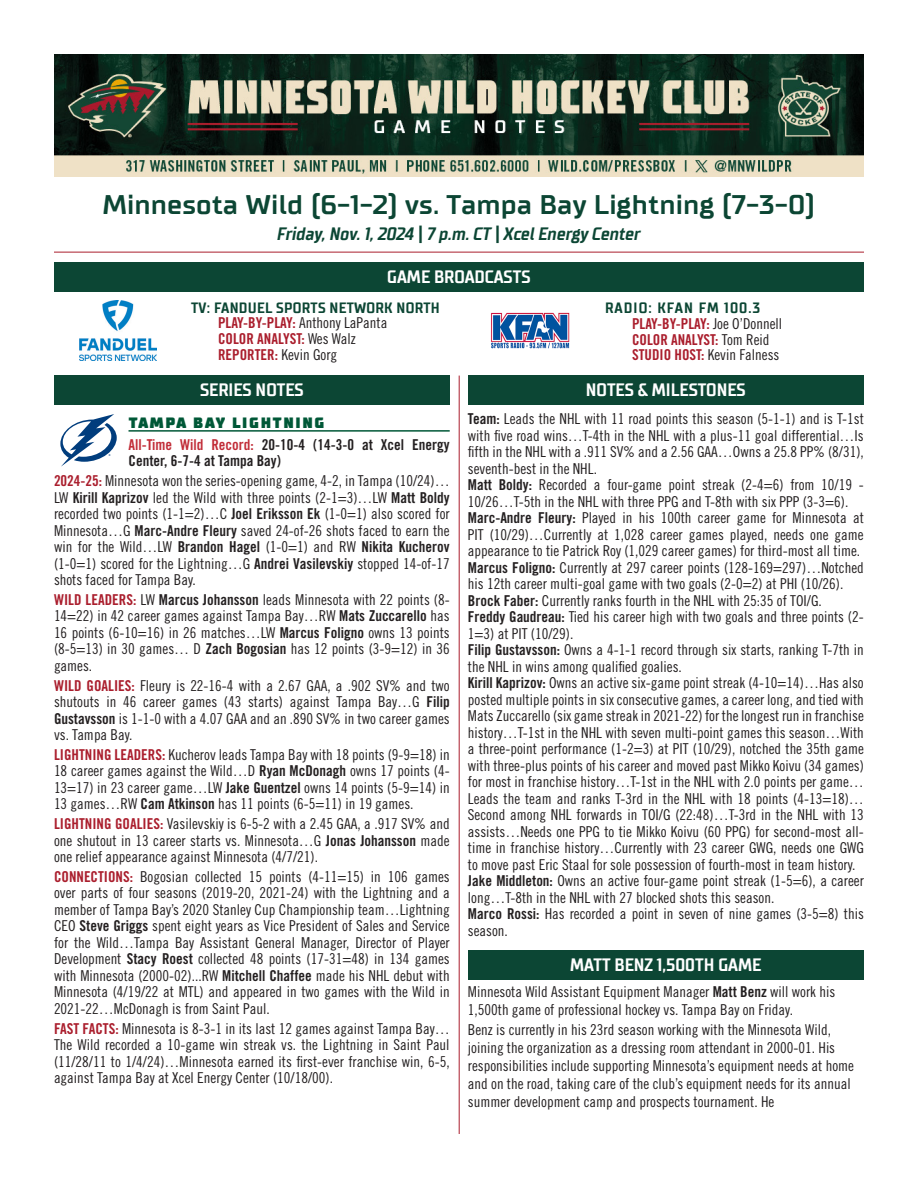
<style>
.page{position:relative;width:918px;height:1188px;background:#fff}
.page>*{position:absolute;margin:0;border:0;box-sizing:border-box;transform-origin:0 0}
.t1{font:700 27px "TT Supermolot";letter-spacing:.025em;color:#0c4634}
.Big_Player_Stat_Box{font:700 18px "TT Supermolot Condensed";color:#fff}
.t2{font:italic 700 18px "TT Supermolot Condensed";color:#0c4634}
.NHL_Series_Notes{font:15px/16.5px "Trade Gothic LT Std Cn 18";color:#231f20;text-align:justify}
.body_textt{font:15px/18px "Trade Gothic LT Std Cn 18";color:#231f20}
.t3{font:15px "Trade Gothic LT Std Bd Cn 20";color:#aa1e2d}
.NHL_Series_Notes-2{font:15px/16.5px "Trade Gothic LT Std Bd Cn 20";color:#231f20}
.t4{font:700 15px "TT Supermolot Condensed";letter-spacing:.02em;color:#0c4634}
.t5{font:900 15px "TT Supermolot";letter-spacing:.11em;color:#005837}
.t6{font:700 15px "TT Supermolot Condensed";letter-spacing:.075em;color:#0c4634}
.s1{font-style:normal}
.s2{font-family:"Trade Gothic LT Std Bd Cn 20";color:#aa1e2d}
.s3{font-family:"Trade Gothic LT Std Cn 18";color:#231f20}
.s4{color:#c12c37}
.s5{font-family:"Trade Gothic LT Std Bd Cn 20"}
</style>
<div class="page">
<img style="left:54px;top:54px;width:810px;height:123px">
<div style="left:54px;top:376px;width:396px;height:29px;background:#0c4634"></div>
<hr style="left:54px;top:252px;width:810px;height:1px;background:#aa1e2d">
<hr style="left:459px;top:376px;width:1px;height:758px;background:#aa1e2d">
<hr style="left:129px;top:430px;width:321px;height:2px;background:#005837">
<svg style="left:60px;top:414px;width:57px;height:53px"></svg>
<img style="left:79px;top:301px;width:78px;height:59px">
<img style="left:491px;top:312px;width:79px;height:37px">
<div style="left:54px;top:262px;width:810px;height:29px;background:#0c4634"></div>
<div style="left:468px;top:376px;width:396px;height:29px;background:#0c4634"></div>
<div style="left:468px;top:950px;width:396px;height:30px;background:#0c4634"></div>
<p class="t1" style="left:103px;top:188px;width:713px">Minnesota Wild (6-1-2) vs. Tampa Bay Lightning (7-3-0)</p>
<p class="t2" style="left:277px;top:223px;width:365px">Friday, Nov. 1, 2024 <span class="s1">|</span> 7 p.m. CT <span class="s1">|</span> Xcel Energy Center</p>
<p class="Big_Player_Stat_Box" style="left:387px;top:266px;width:145px">GAME BROADCASTS</p>
<p class="t4" style="left:191px;top:299px;width:250px">TV: FANDUEL SPORTS NETWORK NORTH</p>
<p class="NHL_Series_Notes" style="left:218px;top:315px;width:171px"><span class="s2">PLAY-BY-PLAY:</span> Anthony LaPanta</p>
<p class="t3" style="left:218px;top:330px;width:139px">COLOR ANALYST: <span class="s3">Wes Walz</span></p>
<p class="t3" style="left:218px;top:345px;width:121px">REPORTER: <span class="s3">Kevin Gorg</span></p>
<p class="t6" style="left:605px;top:299px;width:157px">RADIO: KFAN FM 100.3</p>
<p class="t3" style="left:632px;top:314px;width:152px">PLAY-BY-PLAY: <span class="s3">Joe O’Donnell</span></p>
<p class="t3" style="left:632px;top:330px;width:139px">COLOR ANALYST: <span class="s3">Tom Reid</span></p>
<p class="NHL_Series_Notes" style="left:632px;top:347px;width:149px"><span class="s2">STUDIO HOST:</span> Kevin Falness</p>
<p class="Big_Player_Stat_Box" style="left:200px;top:380px;width:105px">SERIES NOTES</p>
<p class="t5" style="left:129px;top:413px;width:197px">TAMPA BAY LIGHTNING</p>
<p class="NHL_Series_Notes-2" style="left:129px;top:436px;width:323px"><span class="s4">All-Time Wild Record:</span> 20-10-4 (14-3-0 at Xcel Energy<br>Center, 6-7-4 at Tampa Bay)</p>
<p class="NHL_Series_Notes" style="left:54px;top:472px;width:397px"><span class="s2">2024-25:</span> Minnesota won the series-opening game, 4-2, in Tampa (10/24)… LW <span class="s5">Kirill Kaprizov</span> led the Wild with three points (2-1=3)…LW <span class="s5">Matt Boldy </span>recorded two points (1-1=2)…C <span class="s5">Joel Eriksson Ek</span> (1-0=1) also scored for Minnesota…G <span class="s5">Marc-Andre Fleury</span> saved 24-of-26 shots faced to earn the win for the Wild…LW <span class="s5">Brandon Hagel</span> (1-0=1) and RW <span class="s5">Nikita Kucherov </span>(1-0=1) scored for the Lightning…G <span class="s5">Andrei Vasilevskiy</span> stopped 14-of-17 shots faced for Tampa Bay.</p>
<p class="NHL_Series_Notes" style="left:54px;top:591px;width:397px"><span class="s2">WILD LEADERS:</span> LW <span class="s5">Marcus Johansson</span> leads Minnesota with 22 points (8- 14=22) in 42 career games against Tampa Bay…RW <span class="s5">Mats Zuccarello</span> has 16 points (6-10=16) in 26 matches…LW <span class="s5">Marcus Foligno</span> owns 13 points (8-5=13) in 30 games… D <span class="s5">Zach Bogosian</span> has 12 points (3-9=12) in 36 games.</p>
<p class="NHL_Series_Notes" style="left:54px;top:677px;width:397px"><span class="s2">WILD GOALIES:</span> Fleury is 22-16-4 with a 2.67 GAA, a .902 SV% and two shutouts in 46 career games (43 starts) against Tampa Bay…G <span class="s5">Filip Gustavsson</span> is 1-1-0 with a 4.07 GAA and an .890 SV% in two career games vs. Tampa Bay.</p>
<p class="NHL_Series_Notes" style="left:54px;top:746px;width:397px"><span class="s2">LIGHTNING LEADERS:</span> Kucherov leads Tampa Bay with 18 points (9-9=18) in 18 career games against the Wild…D <span class="s5">Ryan McDonagh</span> owns 17 points (4- 13=17) in 23 career game…LW <span class="s5">Jake Guentzel</span> owns 14 points (5-9=14) in 13 games…RW <span class="s5">Cam Atkinson</span> has 11 points (6-5=11) in 19 games.</p>
<p class="NHL_Series_Notes" style="left:54px;top:815px;width:397px"><span class="s2">LIGHTNING GOALIES:</span> Vasilevskiy is 6-5-2 with a 2.45 GAA, a .917 SV% and one shutout in 13 career starts vs. Minnesota…G <span class="s5">Jonas Johansson</span> made one relief appearance against Minnesota (4/7/21).</p>
<p class="NHL_Series_Notes" style="left:54px;top:868px;width:397px"><span class="s2">CONNECTIONS:</span> Bogosian collected 15 points (4-11=15) in 106 games over parts of four seasons (2019-20, 2021-24) with the Lightning and a member of Tampa Bay’s 2020 Stanley Cup Championship team…Lightning CEO <span class="s5">Steve Griggs</span> spent eight years as Vice President of Sales and Service for the Wild…Tampa Bay Assistant General Manager, Director of Player Development <span class="s5">Stacy Roest</span> collected 48 points (17-31=48) in 134 games with Minnesota (2000-02)...RW <span class="s5">Mitchell Chaffee</span> made his NHL debut with Minnesota (4/19/22 at MTL) and appeared in two games with the Wild in 2021-22…McDonagh is from Saint Paul.</p>
<p class="NHL_Series_Notes" style="left:54px;top:1020px;width:397px"><span class="s2">FAST FACTS:</span> Minnesota is 8-3-1 in its last 12 games against Tampa Bay… The Wild recorded a 10-game win streak vs. the Lightning in Saint Paul (11/28/11 to 1/4/24)…Minnesota earned its first-ever franchise win, 6-5, against Tampa Bay at Xcel Energy Center (10/18/00).</p>
<p class="Big_Player_Stat_Box" style="left:586px;top:380px;width:161px">NOTES &amp; MILESTONES</p>
<p class="NHL_Series_Notes" style="left:468px;top:410px;width:398px"><span class="s5">Team:</span> Leads the NHL with 11 road points this season (5-1-1) and is T-1st with five road wins…T-4th in the NHL with a plus-11 goal differential…Is fifth in the NHL with a .911 SV% and a 2.56 GAA…Owns a 25.8 PP% (8/31), seventh-best in the NHL.</p>
<p class="NHL_Series_Notes" style="left:468px;top:476px;width:398px"><span class="s5">Matt Boldy:</span> Recorded a four-game point streak (2-4=6) from 10/19 -<br>10/26…T-5th in the NHL with three PPG and T-8th with six PPP (3-3=6).</p>
<p class="NHL_Series_Notes" style="left:468px;top:509px;width:398px"><span class="s5">Marc-Andre Fleury:</span> Played in his 100th career game for Minnesota at PIT (10/29)…Currently at 1,028 career games played, needs one game appearance to tie Patrick Roy (1,029 career games) for third-most all time.</p>
<p class="NHL_Series_Notes" style="left:468px;top:559px;width:398px"><span class="s5">Marcus Foligno:</span> Currently at 297 career points (128-169=297)…Notched his 12th career multi-goal game with two goals (2-0=2) at PHI (10/26).</p>
<p class="NHL_Series_Notes" style="left:468px;top:592px;width:356px"><span class="s5">Brock Faber:</span> Currently ranks fourth in the NHL with 25:35 of TOI/G.</p>
<p class="NHL_Series_Notes" style="left:468px;top:608px;width:397px"><span class="s5">Freddy Gaudreau:</span> Tied his career high with two goals and three points (2-<br>1=3) at PIT (10/29).</p>
<p class="NHL_Series_Notes" style="left:468px;top:641px;width:398px"><span class="s5">Filip Gustavsson:</span> Owns a 4-1-1 record through six starts, ranking T-7th in the NHL in wins among qualified goalies.</p>
<p class="NHL_Series_Notes" style="left:468px;top:674px;width:398px"><span class="s5">Kirill Kaprizov:</span> Owns an active six-game point streak (4-10=14)…Has also posted multiple points in six consecutive games, a career long, and tied with Mats Zuccarello (six game streak in 2021-22) for the longest run in franchise history…T-1st in the NHL with seven multi-point games this season…With a three-point performance (1-2=3) at PIT (10/29), notched the 35th game with three-plus points of his career and moved past Mikko Koivu (34 games) for most in franchise history…T-1st in the NHL with 2.0 points per game… Leads the team and ranks T-3rd in the NHL with 18 points (4-13=18)… Second among NHL forwards in TOI/G (22:48)…T-3rd in the NHL with 13 assists…Needs one PPG to tie Mikko Koivu (60 PPG) for second-most all&shy;time in franchise history…Currently with 23 career GWG, needs one GWG to move past Eric Staal for sole possession of fourth-most in team history.</p>
<p class="NHL_Series_Notes" style="left:468px;top:872px;width:397px"><span class="s5">Jake Middleton:</span> Owns an active four-game point streak (1-5=6), a career long…T-8th in the NHL with 27 blocked shots this season.</p>
<p class="NHL_Series_Notes" style="left:468px;top:905px;width:398px"><span class="s5">Marco Rossi:</span> Has recorded a point in seven of nine games (3-5=8) this season.</p>
<p class="Big_Player_Stat_Box" style="left:570px;top:954px;width:193px">MATT BENZ 1,500TH GAME</p>
<p class="body_textt" style="left:468px;top:982px;width:369px">Minnesota Wild Assistant Equipment Manager <span class="s5">Matt Benz</span> will work his<br>1,500th game of professional hockey vs. Tampa Bay on Friday.</p>
<p class="body_textt" style="left:468px;top:1021px;width:388px">Benz is currently in his 23rd season working with the Minnesota Wild, joining the organization as a dressing room attendant in 2000-01. His responsibilities include supporting Minnesota’s equipment needs at home and on the road, taking care of the club’s equipment needs for its annual summer development camp and prospects tournament. He</p>
</div>
